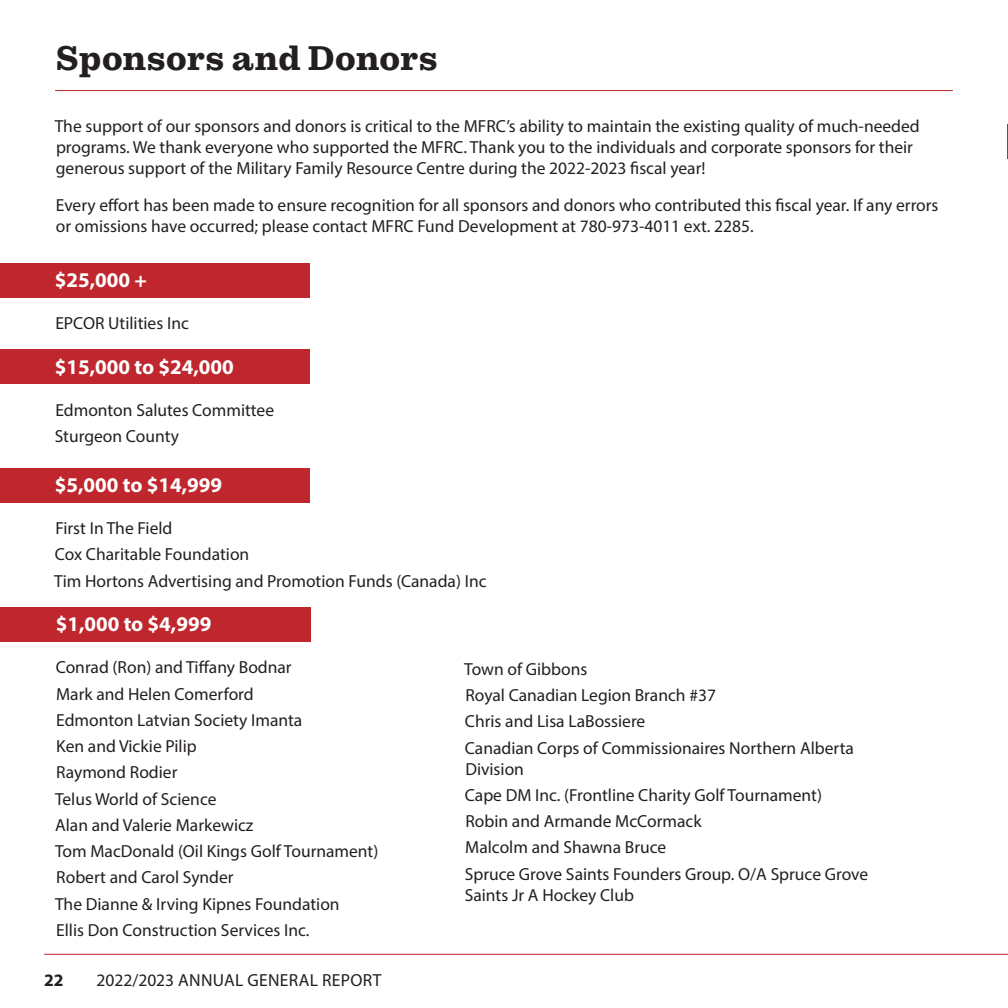
<style>
.page{position:relative;width:1008px;height:1008px;background:#fff}
.page>*{position:absolute;margin:0;border:0;box-sizing:border-box;transform-origin:0 0}
.t1{font:700 35px "Pulpo";letter-spacing:-.005em;color:#231f20}
.t2{font:700 21px "Myriad Pro";color:#fff}
.t3{font:17.5px/21px "Myriad Pro";color:#231f20}
.t4{font:17.5px "Myriad Pro";letter-spacing:.02em;color:#231f20}
.t5{font:700 17.5px "Myriad Pro";color:#231f20}
</style>
<div class="page">
<div style="left:0;top:263px;width:309px;height:34px;background:#c0262d"></div>
<div style="left:0;top:350px;width:309px;height:34px;background:#c0262d"></div>
<div style="left:0;top:468px;width:309px;height:35px;background:#c0262d"></div>
<div style="left:0;top:608px;width:310px;height:34px;background:#c0262d"></div>
<hr style="left:1007px;top:124px;width:1px;height:35px;background:#c0262d">
<hr style="left:44px;top:954px;width:964px;height:1px;background:#c0262d">
<hr style="left:55px;top:90px;width:898px;height:1px;background:#c0262d">
<p class="t1" style="left:56px;top:38px;width:384px">Sponsors and Donors</p>
<p class="t3" style="left:55px;top:115px;width:867px">The support of our sponsors and donors is critical to the MFRC’s ability to maintain the existing quality of much-needed programs. We thank everyone who supported the MFRC. Thank you to the individuals and corporate sponsors for their generous support of the Military Family Resource Centre during the 2022-2023 fiscal year!</p>
<p class="t3" style="left:56px;top:194px;width:884px">Every effort has been made to ensure recognition for all sponsors and donors who contributed this fiscal year. If any errors or omissions have occurred; please contact MFRC Fund Development at 780-973-4011 ext. 2285.</p>
<p class="t2" style="left:55px;top:266px;width:94px">$25,000 +</p>
<p class="t3" style="left:55px;top:312px;width:135px">EPCOR Utilities Inc</p>
<p class="t2" style="left:55px;top:353px;width:180px">$15,000 to $24,000</p>
<p class="t3" style="left:55px;top:399px;width:220px">Edmonton Salutes Committee</p>
<p class="t3" style="left:55px;top:425px;width:126px">Sturgeon County</p>
<p class="t2" style="left:55px;top:471px;width:169px">$5,000 to $14,999</p>
<p class="t3" style="left:55px;top:517px;width:119px">First In The Field</p>
<p class="t3" style="left:55px;top:544px;width:196px">Cox Charitable Foundation</p>
<p class="t3" style="left:54px;top:570px;width:434px">Tim Hortons Advertising and Promotion Funds (Canada) Inc</p>
<p class="t2" style="left:56px;top:611px;width:157px">$1,000 to $4,999</p>
<p class="t3" style="left:56px;top:657px;width:237px">Conrad (Ron) and Tiffany Bodnar</p>
<p class="t3" style="left:56px;top:683px;width:199px">Mark and Helen Comerford</p>
<p class="t3" style="left:56px;top:709px;width:248px">Edmonton Latvian Society Imanta</p>
<p class="t3" style="left:56px;top:736px;width:142px">Ken and Vickie Pilip</p>
<p class="t3" style="left:56px;top:762px;width:123px">Raymond Rodier</p>
<p class="t3" style="left:55px;top:788px;width:163px">Telus World of Science</p>
<p class="t3" style="left:55px;top:814px;width:200px">Alan and Valerie Markewicz</p>
<p class="t3" style="left:55px;top:841px;width:325px">Tom MacDonald (Oil Kings Golf Tournament)</p>
<p class="t3" style="left:56px;top:867px;width:179px">Robert and Carol Synder</p>
<p class="t3" style="left:55px;top:893px;width:286px">The Dianne &amp; Irving Kipnes Foundation</p>
<p class="t3" style="left:56px;top:919px;width:255px">Ellis Don Construction Services Inc.</p>
<p class="t3" style="left:464px;top:658px;width:125px">Town of Gibbons</p>
<p class="t3" style="left:465px;top:685px;width:252px">Royal Canadian Legion Branch #37</p>
<p class="t3" style="left:465px;top:711px;width:182px">Chris and Lisa LaBossiere</p>
<p class="t3" style="left:465px;top:737px;width:391px">Canadian Corps of Commissionaires Northern Alberta<br>Division</p>
<p class="t3" style="left:465px;top:784px;width:359px">Cape DM Inc. (Frontline Charity Golf Tournament)</p>
<p class="t3" style="left:465px;top:811px;width:238px">Robin and Armande McCormack</p>
<p class="t3" style="left:465px;top:837px;width:202px">Malcolm and Shawna Bruce</p>
<p class="t3" style="left:465px;top:863px;width:405px">Spruce Grove Saints Founders Group. O/A Spruce Grove<br>Saints Jr A Hockey Club</p>
<p class="t5" style="left:44px;top:969px;width:21px">22</p>
<p class="t4" style="left:96px;top:969px;width:287px">2022/2023 ANNUAL GENERAL REPORT</p>
</div>
